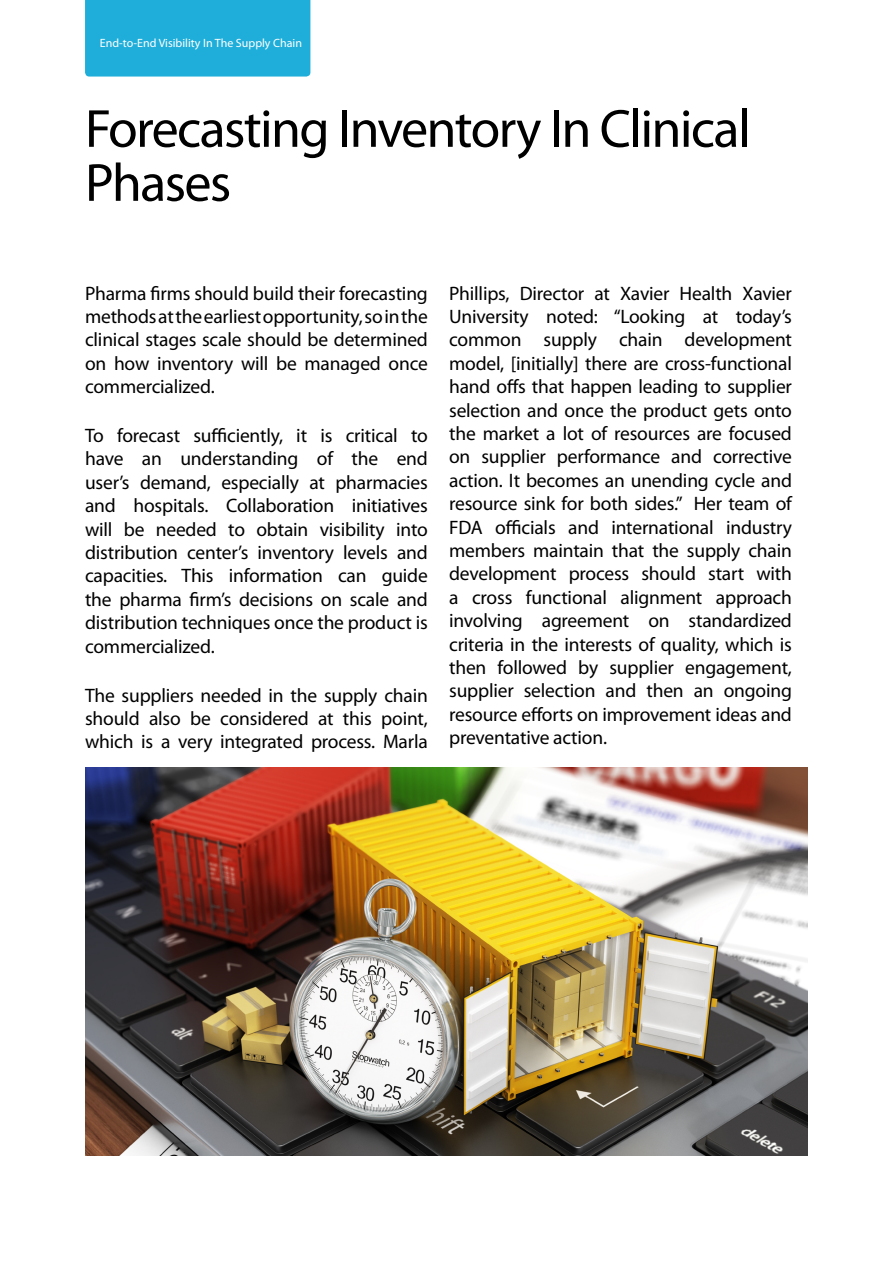
<style>
.page{position:relative;width:893px;height:1263px;background:#fff}
.page>*{position:absolute;margin:0;border:0;box-sizing:border-box;transform-origin:0 0}
.t1{font:54px/54px "Myriad Pro";letter-spacing:-.03em;color:#000}
.t2{font:19.5px/23.4px "Myriad Pro";letter-spacing:-.01em;color:#000;text-align:justify}
.t3{font:12px "Myriad Pro";color:#fff}
</style>
<div class="page">
<div style="left:85px;top:0;width:225px;height:77px;background:#1faeda"></div>
<img style="left:85px;top:768px;width:723px;height:387px">
<p class="t3" style="left:100px;top:36px;width:204px">End-to-End Visibility In The Supply Chain</p>
<h1 class="t1" style="left:85px;top:101px;width:667px">Forecasting Inventory In Clinical<br>Phases</h1>
<p class="t2" style="left:85px;top:281px;width:344px">Pharma firms should build their forecasting methods at the earliest opportunity, so in the clinical stages scale should be determined on how inventory will be managed once commercialized.</p>
<p class="t2" style="left:85px;top:423px;width:344px">To forecast sufficiently, it is critical to have an understanding of the end user’s demand, especially at pharmacies and hospitals. Collaboration initiatives will be needed to obtain visibility into distribution center’s inventory levels and capacities. This information can guide the pharma firm’s decisions on scale and distribution techniques once the product is commercialized.</p>
<p class="t2" style="left:85px;top:683px;width:344px">The suppliers needed in the supply chain should also be considered at this point, which is a very integrated process. Marla</p>
<p class="t2" style="left:449px;top:281px;width:344px">Phillips, Director at Xavier Health Xavier University noted: “Looking at today’s common supply chain development model, [initially] there are cross-functional hand offs that happen leading to supplier selection and once the product gets onto the market a lot of resources are focused on supplier performance and corrective action. It becomes an unending cycle and resource sink for both sides.” Her team of FDA officials and international industry members maintain that the supply chain development process should start with a cross functional alignment approach involving agreement on standardized criteria in the interests of quality, which is then followed by supplier engagement, supplier selection and then an ongoing resource efforts on improvement ideas and preventative action.</p>
</div>
